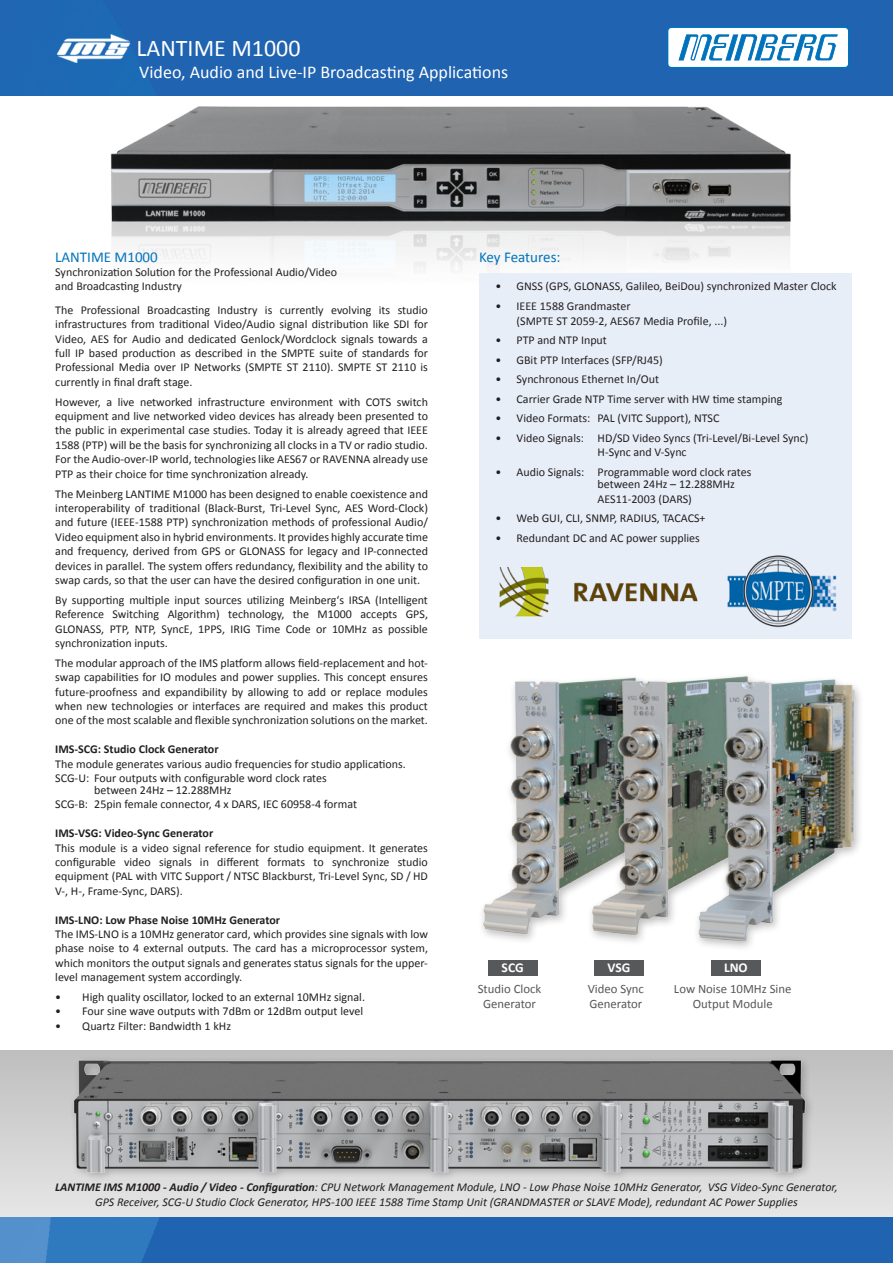
<style>
.page{position:relative;width:893px;height:1263px;background:#fff}
.page>*{position:absolute;margin:0;border:0;box-sizing:border-box;transform-origin:0 0}
.t1{font:24px "Calibri";color:#fff}
.t2{font:18px "Calibri";color:#fff}
.t3{font:15px "Calibri";color:#0072bc}
.t4{font:700 13.5px "Calibri";color:#fff}
.t5{font:12.75px "Calibri";color:#57585a}
.t6{font:12px/14.4px "Calibri";color:#231f20;text-align:justify}
.t7{font:italic 12px "Calibri";color:#231f20}
.t8{font:700 12px "Calibri";color:#231f20}
.s1{font-weight:700}
</style>
<div class="page">
<div style="left:0;top:0;width:893px;height:96px;background:#2063b0"></div>
<img style="left:0;top:1216px;width:893px;height:47px">
<svg style="left:667px;top:26px;width:183px;height:43px"></svg>
<img style="left:110px;top:106px;width:681px;height:165px">
<div style="left:0;top:1051px;width:893px;height:165px;background:linear-gradient(to bottom,#bebebe,#e6e6e6)"></div>
<img style="left:55px;top:34px;width:76px;height:28px">
<div style="left:479px;top:273px;width:372px;height:365px;background:#e8eef8"></div>
<img style="left:482px;top:681px;width:78px;height:260px">
<img style="left:560px;top:677px;width:113px;height:265px">
<img style="left:673px;top:676px;width:187px;height:272px">
<img style="left:499px;top:566px;width:199px;height:51px">
<img style="left:727px;top:555px;width:110px;height:72px">
<div style="left:488px;top:961px;width:50px;height:15px;background:#57585a"></div>
<div style="left:594px;top:961px;width:50px;height:15px;background:#57585a"></div>
<div style="left:711px;top:961px;width:50px;height:15px;background:#57585a"></div>
<img style="left:60px;top:1050px;width:763px;height:157px">
<p class="t1" style="left:136px;top:33px;width:166px">LANTIME M1000</p>
<p class="t2" style="left:139px;top:61px;width:370px">Video, Audio and Live-IP Broadcasting Applications</p>
<p class="t3" style="left:55px;top:247px;width:104px">LANTIME M1000</p>
<p class="t6" style="left:55px;top:265px;width:283px">Synchronization Solution for the Professional Audio/Video and Broadcasting Industry</p>
<p class="t6" style="left:55px;top:303px;width:374px">The Professional Broadcasting Industry is currently evolving its studio infrastructures from traditional Video/Audio signal distribution like SDI for Video, AES for Audio and dedicated Genlock/Wordclock signals towards a full IP based production as described in the SMPTE suite of standards for Professional Media over IP Networks (SMPTE ST 2110). SMPTE ST 2110 is currently in final draft stage.</p>
<p class="t6" style="left:55px;top:394px;width:374px">However, a live networked infrastructure environment with COTS switch equipment and live networked video devices has already been presented to the public in experimental case studies. Today it is already agreed that IEEE 1588 (PTP) will be the basis for synchronizing all clocks in a TV or radio studio.<br>For the Audio-over-IP world, technologies like AES67 or RAVENNA already use PTP as their choice for time synchronization already.</p>
<p class="t6" style="left:55px;top:486px;width:374px">The Meinberg LANTIME M1000 has been designed to enable coexistence and interoperability of traditional (Black-Burst, Tri-Level Sync, AES Word-Clock) and future (IEEE-1588 PTP) synchronization methods of professional Audio/ Video equipment also in hybrid environments. It provides highly accurate time and frequency, derived from GPS or GLONASS for legacy and IP-connected devices in parallel. The system offers redundancy, flexibility and the ability to swap cards, so that the user can have the desired configuration in one unit.</p>
<p class="t6" style="left:55px;top:592px;width:374px">By supporting multiple input sources utilizing Meinberg‘s IRSA (Intelligent Reference Switching Algorithm) technology, the M1000 accepts GPS, GLONASS, PTP, NTP, SyncE, 1PPS, IRIG Time Code or 10MHz as possible synchronization inputs.</p>
<p class="t6" style="left:55px;top:655px;width:374px">The modular approach of the IMS platform allows field-replacement and hot&shy;swap capabilities for IO modules and power supplies. This concept ensures future-proofness and expandibility by allowing to add or replace modules when new technologies or interfaces are required and makes this product one of the most scalable and flexible synchronization solutions on the market.</p>
<p class="t8" style="left:55px;top:741px;width:165px">IMS-SCG: Studio Clock Generator</p>
<p class="t6" style="left:55px;top:756px;width:352px">The module generates various audio frequencies for studio applications.</p>
<p class="t6" style="left:94px;top:772px;width:234px;line-height:12px;text-indent:-39px">SCG-U: Four outputs with configurable word clock rates between 24Hz – 12.288MHz</p>
<p class="t6" style="left:55px;top:797px;width:303px">SCG-B: 25pin female connector, 4 x DARS, IEC 60958-4 format</p>
<p class="t8" style="left:55px;top:825px;width:160px">IMS-VSG: Video-Sync Generator</p>
<p class="t6" style="left:55px;top:840px;width:374px">This module is a video signal reference for studio equipment. It generates configurable video signals in different formats to synchronize studio equipment (PAL with VITC Support / NTSC Blackburst, Tri-Level Sync, SD / HD V-, H-, Frame-Sync, DARS).</p>
<p class="t8" style="left:55px;top:912px;width:226px">IMS-LNO: Low Phase Noise 10MHz Generator</p>
<p class="t6" style="left:55px;top:927px;width:374px">The IMS-LNO is a 10MHz generator card, which provides sine signals with low phase noise to 4 external outputs. The card has a microprocessor system, which monitors the output signals and generates status signals for the upper&shy;level management system accordingly.</p>
<p class="t6" style="left:55px;top:990px;width:311px">• High quality oscillator, locked to an external 10MHz signal.</p>
<p class="t6" style="left:55px;top:1004px;width:309px">• Four sine wave outputs with 7dBm or 12dBm output level</p>
<p class="t6" style="left:55px;top:1018px;width:177px">• Quartz Filter: Bandwidth 1 kHz</p>
<p class="t3" style="left:479px;top:247px;width:83px">Key Features:</p>
<p class="t6" style="left:495px;top:279px;width:343px">• GNSS (GPS, GLONASS, Galileo, BeiDou) synchronized Master Clock</p>
<p class="t6" style="left:516px;top:298px;width:212px;line-height:15px;text-indent:-21px">• IEEE 1588 Grandmaster<br>(SMPTE ST 2059-2, AES67 Media Profile, ...)</p>
<p class="t6" style="left:495px;top:333px;width:113px">• PTP and NTP Input</p>
<p class="t6" style="left:495px;top:352px;width:169px">• GBit PTP Interfaces (SFP/RJ45)</p>
<p class="t6" style="left:495px;top:372px;width:165px">• Synchronous Ethernet In/Out</p>
<p class="t6" style="left:495px;top:391px;width:288px">• Carrier Grade NTP Time server with HW time stamping</p>
<p class="t6" style="left:495px;top:411px;width:225px">• Video Formats: PAL (VITC Support), NTSC</p>
<p class="t6" style="left:597px;top:430px;width:213px;text-indent:-102px">• Video Signals: HD/SD Video Syncs (Tri-Level/Bi-Level Sync)<br>H-Sync and V-Sync</p>
<p class="t6" style="left:597px;top:466px;width:155px;line-height:12px;text-indent:-102px">• Audio Signals: Programmable word clock rates between 24Hz – 12.288MHz</p>
<p class="t6" style="left:597px;top:491px;width:96px">AES11-2003 (DARS)</p>
<p class="t6" style="left:495px;top:511px;width:212px">• Web GUI, CLI, SNMP, RADIUS, TACACS+</p>
<p class="t6" style="left:495px;top:530px;width:206px">• Redundant DC and AC power supplies</p>
<p class="t4" style="left:502px;top:959px;width:24px">SCG</p>
<p class="t5" style="left:478px;top:980px;width:65px">Studio Clock</p>
<p class="t5" style="left:483px;top:995px;width:54px">Generator</p>
<p class="t4" style="left:607px;top:959px;width:24px">VSG</p>
<p class="t5" style="left:588px;top:980px;width:58px">Video Sync</p>
<p class="t5" style="left:589px;top:995px;width:54px">Generator</p>
<p class="t4" style="left:724px;top:959px;width:25px">LNO</p>
<p class="t5" style="left:674px;top:980px;width:119px">Low Noise 10MHz Sine</p>
<p class="t5" style="left:693px;top:995px;width:82px">Output Module</p>
<p class="t7" style="left:55px;top:1179px;width:784px"><span class="s1">LANTIME IMS M1000 - Audio / Video - Configuration</span>: CPU Network Management Module, LNO - Low Phase Noise 10MHz Generator, VSG Video-Sync Generator,</p>
<p class="t7" style="left:95px;top:1193px;width:704px">GPS Receiver, SCG-U Studio Clock Generator, HPS-100 IEEE 1588 Time Stamp Unit (GRANDMASTER or SLAVE Mode), redundant AC Power Supplies</p>
</div>
